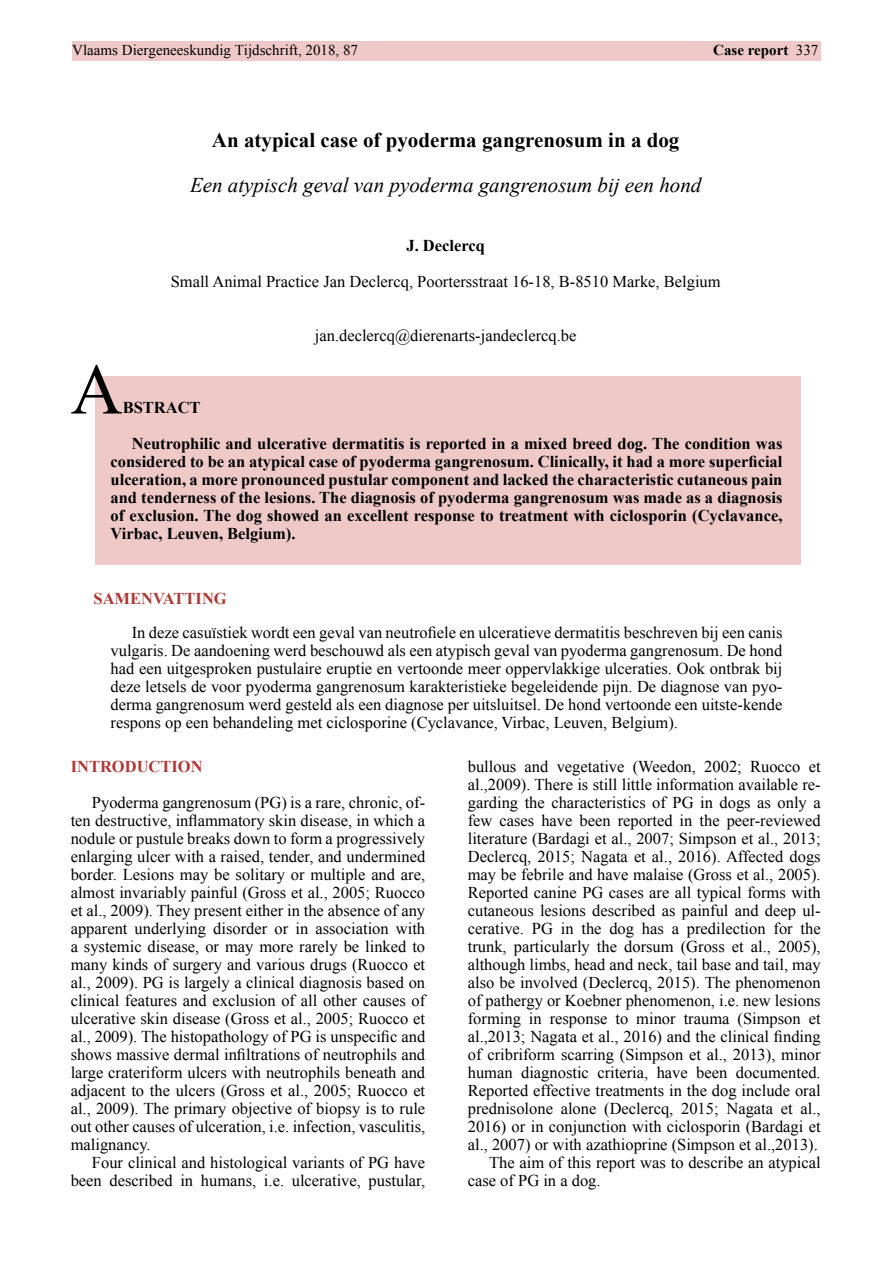
<style>
.page{position:relative;width:893px;height:1263px;background:#fff}
.page>*{position:absolute;margin:0;border:0;box-sizing:border-box;transform-origin:0 0}
.t1{font:72px "Times New Roman";color:#000}
.t2{font:italic 21px "Times New Roman";color:#000}
.t3{font:700 21px "Times New Roman";color:#000}
.t4{font:16.5px/18px "Times New Roman";color:#000;text-align:justify}
.t5{font:700 16.5px/18px "Times New Roman";color:#000}
.t6{font:700 16.5px "Times New Roman";color:#ae3832}
.t7{font:15px "Times New Roman";color:#000}
.t8{font:700 15px "Times New Roman";color:#000}
.s1{font-weight:400}
</style>
<div class="page">
<div style="left:72px;top:42px;width:749px;height:19px;background:#eec9c8"></div>
<div style="left:95px;top:376px;width:705px;height:189px;background:#eec9c8"></div>
<p class="t7" style="left:72px;top:41px;width:287px">Vlaams Diergeneeskundig Tijdschrift, 2018, 87</p>
<p class="t8" style="left:713px;top:40px;width:107px">Case report <span class="s1">337</span></p>
<p class="t3" style="left:212px;top:126px;width:469px">An atypical case of pyoderma gangrenosum in a dog</p>
<p class="t2" style="left:190px;top:171px;width:513px">Een atypisch geval van pyoderma gangrenosum bij een hond</p>
<p class="t5" style="left:406px;top:236px;width:80px">J. Declercq</p>
<p class="t4" style="left:171px;top:272px;width:551px">Small Animal Practice Jan Declercq, Poortersstraat 16-18, B-8510 Marke, Belgium</p>
<p class="t4" style="left:315px;top:326px;width:263px">jan.declercq@dierenarts-jandeclercq.be</p>
<h1 class="t1" style="left:71px;top:341px;width:53px">A</h1>
<p class="t5" style="left:132px;top:389px;width:652px;line-height:36px;text-indent:-9px">BSTRACT<br>Neutrophilic and ulcerative dermatitis is reported in a mixed breed dog. The condition was</p>
<p class="t5" style="left:111px;top:452px;width:673px;text-align:justify">considered to be an atypical case of pyoderma gangrenosum. Clinically, it had a more superficial ulceration, a more pronounced pustular component and lacked the characteristic cutaneous pain and tenderness of the lesions. The diagnosis of pyoderma gangrenosum was made as a diagnosis of exclusion. The dog showed an excellent response to treatment with ciclosporin (Cyclavance, Virbac, Leuven, Belgium).</p>
<p class="t6" style="left:94px;top:587px;width:135px">SAMENVATTING</p>
<p class="t4" style="left:111px;top:623px;width:673px;text-indent:21px">In deze casuïstiek wordt een geval van neutrofiele en ulceratieve dermatitis beschreven bij een canis vulgaris. De aandoening werd beschouwd als een atypisch geval van pyoderma gangrenosum. De hond had een uitgesproken pustulaire eruptie en vertoonde meer oppervlakkige ulceraties. Ook ontbrak bij deze letsels de voor pyoderma gangrenosum karakteristieke begeleidende pijn. De diagnose van pyo&shy;derma gangrenosum werd gesteld als een diagnose per uitsluitsel. De hond vertoonde een uitste-kende respons op een behandeling met ciclosporine (Cyclavance, Virbac, Leuven, Belgium).</p>
<p class="t6" style="left:71px;top:755px;width:133px">INTRODUCTION</p>
<p class="t4" style="left:71px;top:793px;width:356px;text-indent:21px">Pyoderma gangrenosum (PG) is a rare, chronic, of&shy;ten destructive, inflammatory skin disease, in which a nodule or pustule breaks down to form a progressively enlarging ulcer with a raised, tender, and undermined border. Lesions may be solitary or multiple and are, almost invariably painful (Gross et al., 2005; Ruocco et al., 2009). They present either in the absence of any apparent underlying disorder or in association with a systemic disease, or may more rarely be linked to many kinds of surgery and various drugs (Ruocco et al., 2009). PG is largely a clinical diagnosis based on clinical features and exclusion of all other causes of ulcerative skin disease (Gross et al., 2005; Ruocco et al., 2009). The histopathology of PG is unspecific and shows massive dermal infiltrations of neutrophils and large crateriform ulcers with neutrophils beneath and adjacent to the ulcers (Gross et al., 2005; Ruocco et al., 2009). The primary objective of biopsy is to rule out other causes of ulceration, i.e. infection, vasculitis, malignancy.</p>
<p class="t4" style="left:71px;top:1153px;width:356px;text-align:right">Four clinical and histological variants of PG have been described in humans, i.e. ulcerative, pustular,</p>
<p class="t4" style="left:468px;top:757px;width:354px">bullous and vegetative (Weedon, 2002; Ruocco et</p>
<p class="t4" style="left:468px;top:775px;width:354px">al.,2009). There is still little information available re-</p>
<p class="t4" style="left:468px;top:793px;width:354px">garding the characteristics of PG in dogs as only a</p>
<p class="t4" style="left:468px;top:811px;width:354px">few cases have been reported in the peer-reviewed</p>
<p class="t4" style="left:468px;top:829px;width:354px">literature (Bardagi et al., 2007; Simpson et al., 2013;</p>
<p class="t4" style="left:468px;top:847px;width:354px">Declercq, 2015; Nagata et al., 2016). Affected dogs</p>
<p class="t4" style="left:468px;top:865px;width:354px">may be febrile and have malaise (Gross et al., 2005).</p>
<p class="t4" style="left:468px;top:883px;width:354px">Reported canine PG cases are all typical forms with</p>
<p class="t4" style="left:468px;top:901px;width:354px">cutaneous lesions described as painful and deep ul-</p>
<p class="t4" style="left:468px;top:919px;width:354px">cerative. PG in the dog has a predilection for the</p>
<p class="t4" style="left:468px;top:937px;width:354px">trunk, particularly the dorsum (Gross et al., 2005),</p>
<p class="t4" style="left:468px;top:955px;width:354px">although limbs, head and neck, tail base and tail, may</p>
<p class="t4" style="left:468px;top:973px;width:354px">also be involved (Declercq, 2015). The phenomenon</p>
<p class="t4" style="left:468px;top:991px;width:354px">of pathergy or Koebner phenomenon, i.e. new lesions</p>
<p class="t4" style="left:468px;top:1009px;width:354px">forming in response to minor trauma (Simpson et</p>
<p class="t4" style="left:468px;top:1027px;width:354px">al.,2013; Nagata et al., 2016) and the clinical finding</p>
<p class="t4" style="left:468px;top:1045px;width:354px">of cribriform scarring (Simpson et al., 2013), minor</p>
<p class="t4" style="left:468px;top:1063px;width:354px">human diagnostic criteria, have been documented.</p>
<p class="t4" style="left:468px;top:1081px;width:354px">Reported effective treatments in the dog include oral</p>
<p class="t4" style="left:468px;top:1099px;width:354px">prednisolone alone (Declercq, 2015; Nagata et al.,</p>
<p class="t4" style="left:468px;top:1117px;width:354px">2016) or in conjunction with ciclosporin (Bardagi et</p>
<p class="t4" style="left:468px;top:1135px;width:352px">al., 2007) or with azathioprine (Simpson et al.,2013).</p>
<p class="t4" style="left:489px;top:1153px;width:333px">The aim of this report was to describe an atypical</p>
<p class="t4" style="left:468px;top:1171px;width:134px">case of PG in a dog.</p>
</div>
